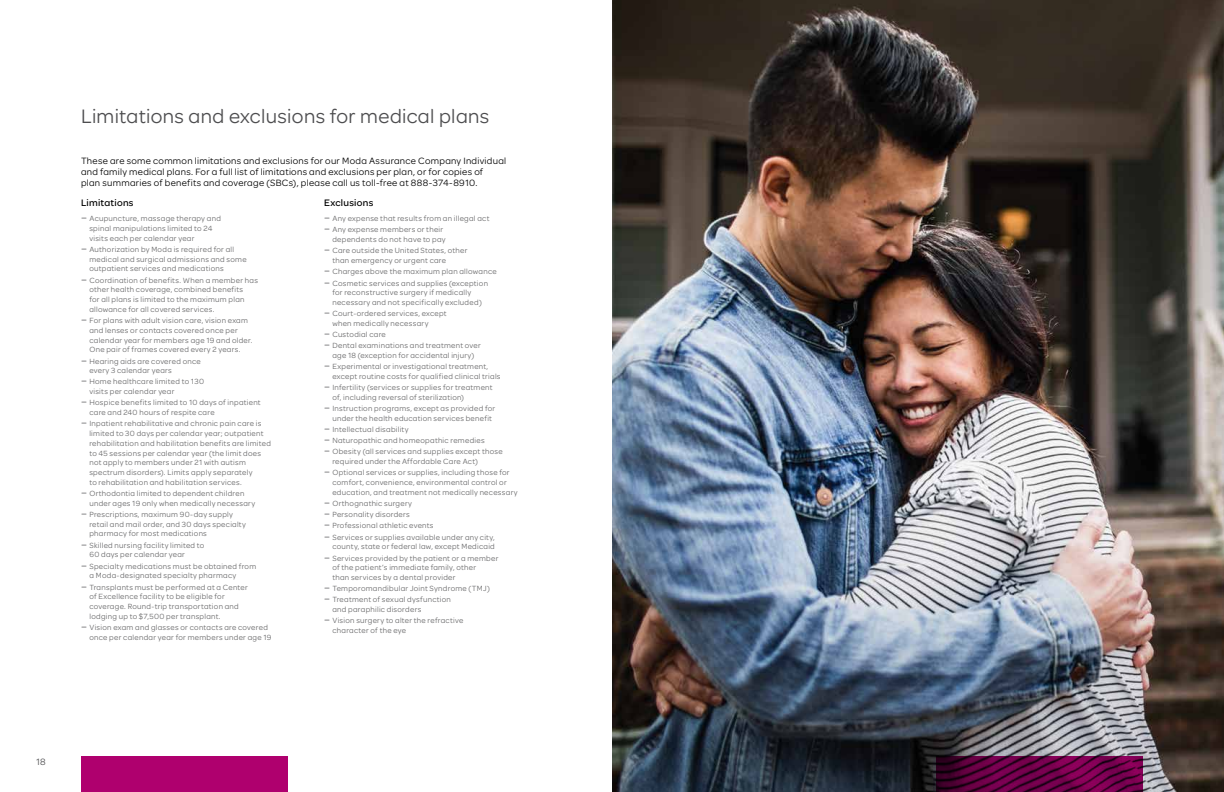
<style>
.page{position:relative;width:1224px;height:792px;background:#fff}
.page>*{position:absolute;margin:0;border:0;box-sizing:border-box;transform-origin:0 0}
.t1{font:20.8px "Omnes Moda";letter-spacing:.015em;color:#4d4d4f}
.t2{font:500 10px "Omnes Moda";letter-spacing:.025em;color:#000}
.t3{font:9.8px/10.8px "Omnes Moda";letter-spacing:.03em;color:#000}
.t4{font:9.8px "Omnes Moda";color:#4d4d4f}
.t5{font:8px/9.8px "Omnes Moda";letter-spacing:.035em;color:#686869}
.s1{font-weight:500;font-size:11px;color:#828284}
</style>
<div class="page">
<img style="left:612px;top:0;width:612px;height:792px">
<svg style="left:936px;top:756px;width:207px;height:36px;background:#5c003d"></svg>
<div style="left:81px;top:756px;width:207px;height:36px;background:#af006e"></div>
<h1 class="t1" style="left:81px;top:102px;width:410px">Limitations and exclusions for medical plans</h1>
<p class="t3" style="left:81px;top:155px;width:427px">These are some common limitations and exclusions for our Moda Assurance Company Individual and family medical plans. For a full list of limitations and exclusions per plan, or for copies of<br>plan summaries of benefits and coverage (SBCs), please call us toll-free at 888-374-8910.</p>
<p class="t2" style="left:81px;top:195px;width:54px">Limitations</p>
<p class="t5" style="left:89px;top:213px;width:133px;text-indent:-8px"><span class="s1">−</span> Acupuncture, massage therapy and spinal manipulations limited to 24 visits each per calendar year</p>
<p class="t5" style="left:89px;top:244px;width:159px;text-indent:-8px"><span class="s1">−</span> Authorization by Moda is required for all medical and surgical admissions and some outpatient services and medications</p>
<p class="t5" style="left:89px;top:275px;width:170px;text-indent:-8px"><span class="s1">−</span> Coordination of benefits. When a member has other health coverage, combined benefits<br>for all plans is limited to the maximum plan allowance for all covered services.</p>
<p class="t5" style="left:89px;top:315px;width:164px;text-indent:-8px"><span class="s1">−</span> For plans with adult vision care, vision exam and lenses or contacts covered once per calendar year for members age 19 and older.<br>One pair of frames covered every 2 years.</p>
<p class="t5" style="left:89px;top:356px;width:113px;text-indent:-8px"><span class="s1">−</span> Hearing aids are covered once every 3 calendar years</p>
<p class="t5" style="left:89px;top:376px;width:116px;text-indent:-8px"><span class="s1">−</span> Home healthcare limited to 130 visits per calendar year</p>
<p class="t5" style="left:89px;top:397px;width:173px;text-indent:-8px"><span class="s1">−</span> Hospice benefits limited to 10 days of inpatient care and 240 hours of respite care</p>
<p class="t5" style="left:89px;top:418px;width:183px;text-indent:-8px"><span class="s1">−</span> Inpatient rehabilitative and chronic pain care is limited to 30 days per calendar year; outpatient rehabilitation and habilitation benefits are limited to 45 sessions per calendar year (the limit does not apply to members under 21 with autism spectrum disorders). Limits apply separately<br>to rehabilitation and habilitation services.</p>
<p class="t5" style="left:89px;top:488px;width:167px;text-indent:-8px"><span class="s1">−</span> Orthodontia limited to dependent children under ages 19 only when medically necessary</p>
<p class="t5" style="left:89px;top:509px;width:158px;text-indent:-8px"><span class="s1">−</span> Prescriptions, maximum 90-day supply retail and mail order, and 30 days specialty pharmacy for most medications</p>
<p class="t5" style="left:89px;top:540px;width:117px;text-indent:-8px"><span class="s1">−</span> Skilled nursing facility limited to<br>60 days per calendar year</p>
<p class="t5" style="left:89px;top:561px;width:168px;text-indent:-8px"><span class="s1">−</span> Specialty medications must be obtained from a Moda-designated specialty pharmacy</p>
<p class="t5" style="left:89px;top:582px;width:160px;text-indent:-8px"><span class="s1">−</span> Transplants must be performed at a Center of Excellence facility to be eligible for coverage. Round-trip transportation and lodging up to $7,500 per transplant.</p>
<p class="t5" style="left:89px;top:622px;width:184px;text-indent:-8px"><span class="s1">−</span> Vision exam and glasses or contacts are covered once per calendar year for members under age 19</p>
<p class="t2" style="left:324px;top:195px;width:51px">Exclusions</p>
<p class="t5" style="left:324px;top:213px;width:167px;line-height:11.2px"><span class="s1">−</span> Any expense that results from an illegal act <span class="s1">−</span> Any expense members or their</p>
<p class="t5" style="left:324px;top:233px;width:145px;line-height:11.2px;text-indent:8px">dependents do not have to pay<br><span class="s1">−</span> Care outside the United States, other</p>
<p class="t5" style="left:324px;top:254px;width:174px;line-height:11.2px;text-indent:8px">than emergency or urgent care<br><span class="s1">−</span> Charges above the maximum plan allowance <span class="s1">−</span> Cosmetic services and supplies (exception</p>
<p class="t5" style="left:332px;top:287px;width:151px">for reconstructive surgery if medically necessary and not specifically excluded)</p>
<p class="t5" style="left:332px;top:308px;width:116px;text-indent:-8px"><span class="s1">−</span> Court-ordered services, except when medically necessary</p>
<p class="t5" style="left:324px;top:328px;width:158px;line-height:11.2px"><span class="s1">−</span> Custodial care<br><span class="s1">−</span> Dental examinations and treatment over</p>
<p class="t5" style="left:324px;top:349px;width:166px;line-height:11.2px;text-indent:8px">age 18 (exception for accidental injury)<br><span class="s1">−</span> Experimental or investigational treatment,</p>
<p class="t5" style="left:324px;top:370px;width:178px;line-height:11.2px;text-indent:8px">except routine costs for qualified clinical trials <span class="s1">−</span> Infertility (services or supplies for treatment</p>
<p class="t5" style="left:324px;top:391px;width:173px;line-height:11.2px;text-indent:8px">of, including reversal of sterilization)<br><span class="s1">−</span> Instruction programs, except as provided for</p>
<p class="t5" style="left:324px;top:412px;width:180px;line-height:11.2px;text-indent:8px">under the health education services benefit<br><span class="s1">−</span> Intellectual disability<br><span class="s1">−</span> Naturopathic and homeopathic remedies<br><span class="s1">−</span> Obesity (all services and supplies except those</p>
<p class="t5" style="left:324px;top:456px;width:187px;line-height:11.2px;text-indent:8px">required under the Affordable Care Act)<br><span class="s1">−</span> Optional services or supplies, including those for</p>
<p class="t5" style="left:332px;top:477px;width:187px">comfort, convenience, environmental control or education, and treatment not medically necessary</p>
<p class="t5" style="left:324px;top:497px;width:172px;line-height:11.2px"><span class="s1">−</span> Orthognathic surgery<br><span class="s1">−</span> Personality disorders<br><span class="s1">−</span> Professional athletic events<br><span class="s1">−</span> Services or supplies available under any city,</p>
<p class="t5" style="left:324px;top:541px;width:176px;line-height:11.2px;text-indent:8px">county, state or federal law, except Medicaid <span class="s1">−</span> Services provided by the patient or a member</p>
<p class="t5" style="left:332px;top:562px;width:145px">of the patient’s immediate family, other than services by a dental provider</p>
<p class="t5" style="left:324px;top:583px;width:167px;line-height:11.2px"><span class="s1">−</span> Temporomandibular Joint Syndrome (TMJ) <span class="s1">−</span> Treatment of sexual dysfunction</p>
<p class="t5" style="left:324px;top:604px;width:141px;line-height:11.2px;text-indent:8px">and paraphilic disorders<br><span class="s1">−</span> Vision surgery to alter the refractive</p>
<p class="t5" style="left:332px;top:625px;width:75px">character of the eye</p>
<p class="t4" style="left:36px;top:755px;width:11px">18</p>
</div>
